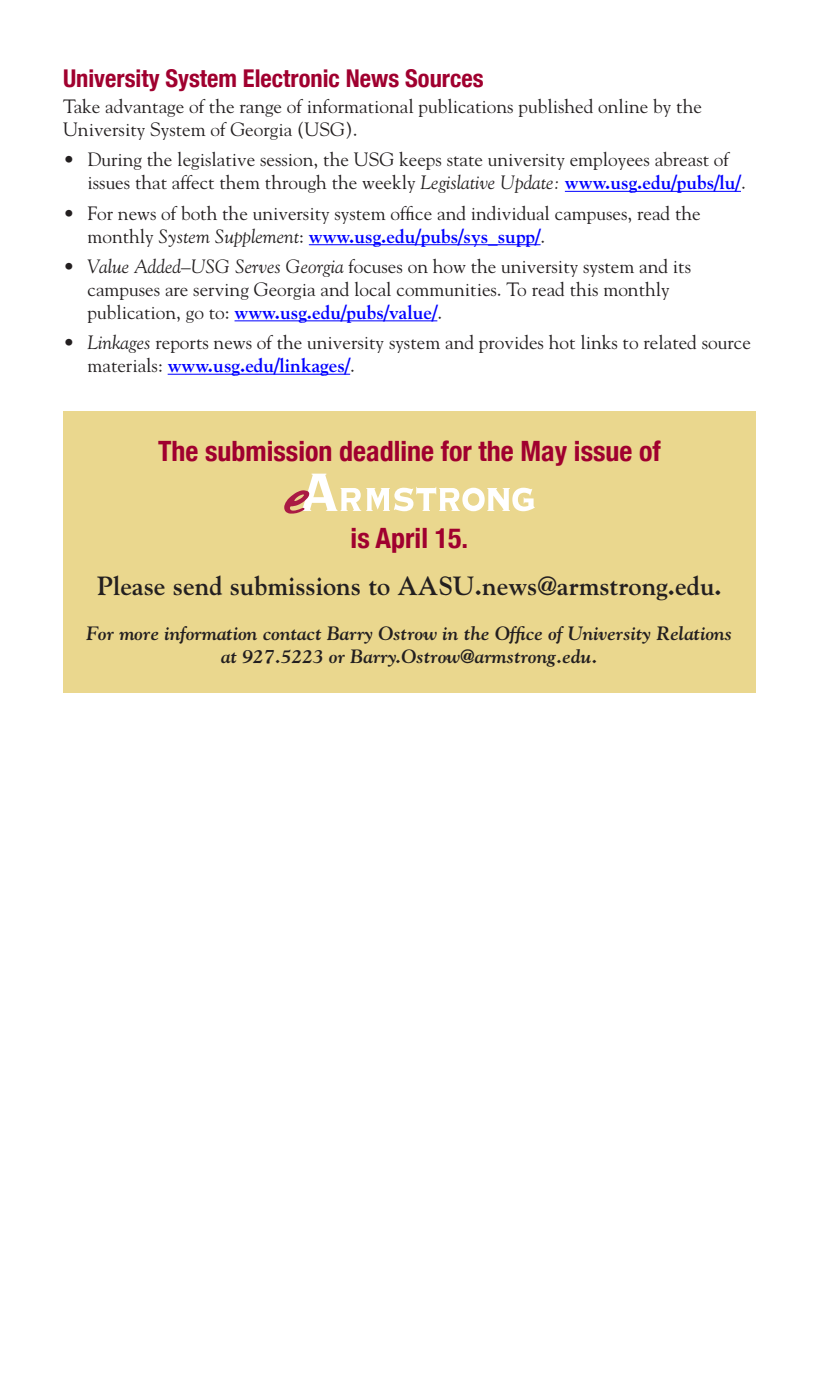
<style>
.page{position:relative;width:819px;height:1386px;background:#fff}
.page>*{position:absolute;margin:0;border:0;box-sizing:border-box;transform-origin:0 0}
.t1{font:700 condensed 28px "Helvetica Neue";color:#a0002f}
.t2{font:700 26.25px "Goudy";color:#231f20}
.heading{font:700 condensed 24.5px "Helvetica Neue";color:#a0002f}
.body_text{font:19.25px/22.8px "Goudy";color:#231f20}
.usg{font:19.25px/22.8px "Goudy";color:#231f20}
.t3{font:italic 700 19.25px/22.8px "Goudy";color:#231f20;text-align:center}
.s1{font-style:italic}
.s2{font-weight:700;color:#00f}
</style>
<div class="page">
<div style="left:63px;top:411px;width:693px;height:282px;background:#ead78e"></div>
<svg style="left:284px;top:474px;width:251px;height:40px"></svg>
<hr style="left:565px;top:191px;width:176px;height:1px;background:#00f">
<hr style="left:309px;top:244px;width:232px;height:1px;background:#00f">
<hr style="left:235px;top:320px;width:202px;height:1px;background:#00f">
<hr style="left:168px;top:374px;width:182px;height:1px;background:#00f">
<p class="heading" style="left:63px;top:63px;width:422px">University System Electronic News Sources</p>
<p class="body_text" style="left:63px;top:94px;width:640px">Take advantage of the range of informational publications published online by the<br>University System of Georgia (USG).</p>
<p class="usg" style="left:88px;top:148px;width:660px;text-indent:-24px">• During the legislative session, the USG keeps state university employees abreast of issues that affect them through the weekly <span class="s1">Legislative Update:</span> <span class="s2">www.usg.edu/pubs/lu/</span>.</p>
<p class="body_text" style="left:88px;top:201px;width:615px;text-indent:-24px">• For news of both the university system office and individual campuses, read the monthly <span class="s1">System Supplement</span>: <span class="s2">www.usg.edu/pubs/sys_supp/</span>.</p>
<p class="body_text" style="left:88px;top:255px;width:605px;text-indent:-24px">• <span class="s1">Value Added–USG Serves Georgia</span> focuses on how the university system and its campuses are serving Georgia and local communities. To read this monthly publication, go to: <span class="s2">www.usg.edu/pubs/value/</span>.</p>
<p class="body_text" style="left:88px;top:331px;width:665px;text-indent:-24px"><span class="s1">• Linkages</span> reports news of the university system and provides hot links to related source materials: <span class="s2">www.usg.edu/linkages/</span>.</p>
<p class="t1" style="left:158px;top:434px;width:504px">The submission deadline for the May issue of</p>
<p class="t1" style="left:351px;top:521px;width:119px">is April 15.</p>
<p class="t2" style="left:97px;top:570px;width:626px">Please send submissions to AASU.news@armstrong.edu.</p>
<p class="t3" style="left:87px;top:622px;width:647px">For more information contact Barry Ostrow in the Office of University Relations at 927.5223 or Barry.Ostrow@armstrong.edu.</p>
</div>
